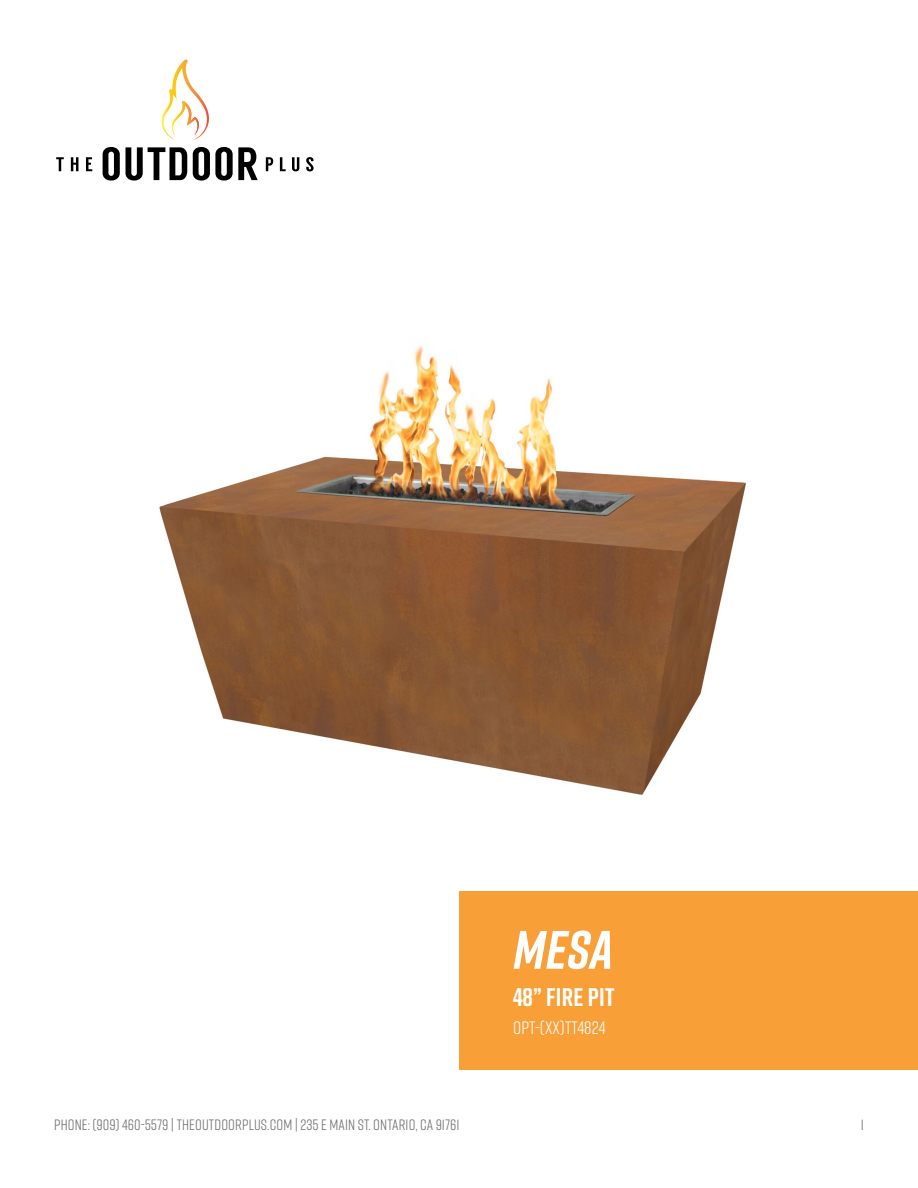
<style>
.page{position:relative;width:918px;height:1188px;background:#fff}
.page>*{position:absolute;margin:0;border:0;box-sizing:border-box;transform-origin:0 0}
.t1{font:italic 700 54px "Rift";color:#fff}
.t2{font:700 25.5px "Rift";letter-spacing:.01em;color:#fff}
.t3{font:18px "Rift";letter-spacing:.005em;color:#fff}
.t4{font:15px "Rift";letter-spacing:.01em;color:#6d6e71}
</style>
<div class="page">
<img style="left:159px;top:346px;width:587px;height:449px">
<div style="left:459px;top:892px;width:459px;height:178px;background:#f99f38"></div>
<svg style="left:162px;top:59px;width:47px;height:81px"></svg>
<svg style="left:56px;top:157px;width:8px;height:14px"></svg>
<svg style="left:71px;top:157px;width:7px;height:14px"></svg>
<svg style="left:86px;top:157px;width:6px;height:14px"></svg>
<svg style="left:103px;top:147px;width:17px;height:34px"></svg>
<svg style="left:126px;top:147px;width:61px;height:34px"></svg>
<svg style="left:193px;top:147px;width:65px;height:34px"></svg>
<svg style="left:266px;top:157px;width:7px;height:14px"></svg>
<svg style="left:280px;top:157px;width:6px;height:14px"></svg>
<svg style="left:292px;top:157px;width:7px;height:14px"></svg>
<svg style="left:306px;top:157px;width:8px;height:14px"></svg>
<h1 class="t1" style="left:513px;top:911px;width:101px">MESA</h1>
<h2 class="t2" style="left:513px;top:979px;width:103px">48” FIRE PIT</h2>
<p class="t3" style="left:513px;top:1016px;width:94px">OPT-(XX)TT4824</p>
<p class="t4" style="left:54px;top:1114px;width:407px">PHONE: (909) 460-5579 | THEOUTDOORPLUS.COM | 235 E MAIN ST. ONTARIO, CA 91761</p>
<p class="t4" style="left:861px;top:1114px;width:5px">1</p>
</div>
